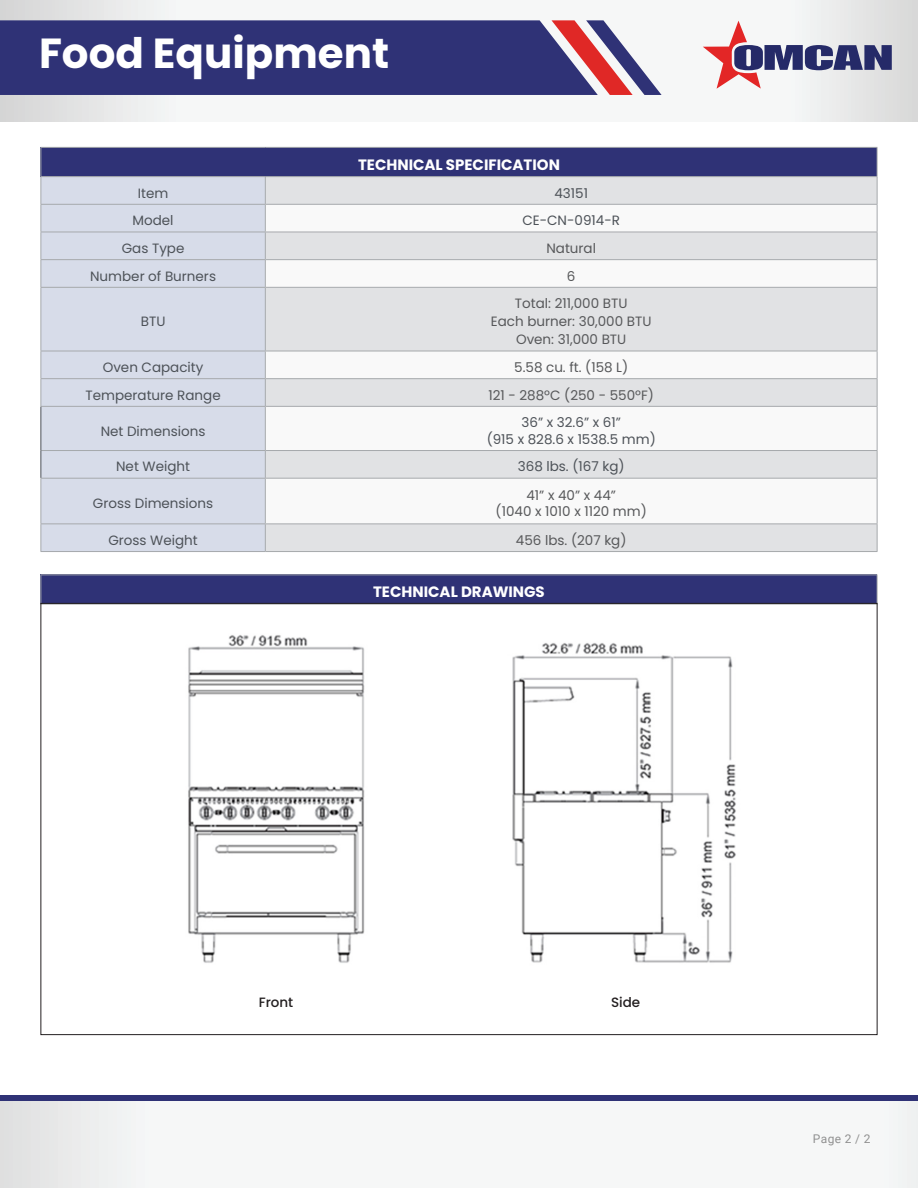
<style>
.page{position:relative;width:918px;height:1188px;background:#fff}
.page>*{position:absolute;margin:0;border:0;box-sizing:border-box;transform-origin:0 0}
.t1{font:700 42px "Poppins";color:#fff}
.t2{font:700 15px "Poppins";color:#fff}
.t3{font:13.5px/16.5px "Poppins";color:#4d5258;text-align:center}
.t4{font:13.5px/18px "Poppins";color:#57585a;text-align:center}
.t5{font:500 13.5px "Poppins";color:#231f20}
.t6{font:12px "Roboto";color:#919191}
</style>
<div class="page">
<div style="left:41px;top:575px;width:836px;height:29px;background:#2f3276"></div>
<svg style="left:877px;top:575px;width:1px;height:28px"></svg>
<hr style="left:40px;top:574px;width:838px;height:1px;background:#a6a9ac">
<svg style="left:40px;top:575px;width:1px;height:28px"></svg>
<div style="left:41px;top:147px;width:836px;height:30px;background:#2f3276"></div>
<div style="left:41px;top:177px;width:224px;height:374px;background:#d7dce9"></div>
<div style="left:266px;top:177px;width:611px;height:374px;background:#e1e2e4"></div>
<svg style="left:266px;top:205px;width:611px;height:318px"></svg>
<hr style="left:40px;top:176px;width:225px;height:1px;background:#a6a9ac">
<hr style="left:265px;top:176px;width:612px;height:1px;background:#a6a9ac">
<hr style="left:40px;top:204px;width:225px;height:1px;background:#a6a9ac">
<hr style="left:265px;top:204px;width:612px;height:1px;background:#a6a9ac">
<hr style="left:40px;top:232px;width:225px;height:1px;background:#a6a9ac">
<hr style="left:265px;top:232px;width:612px;height:1px;background:#a6a9ac">
<hr style="left:40px;top:259px;width:225px;height:1px;background:#a6a9ac">
<hr style="left:265px;top:259px;width:612px;height:1px;background:#a6a9ac">
<svg style="left:265px;top:177px;width:1px;height:110px"></svg>
<hr style="left:40px;top:287px;width:225px;height:1px;background:#a6a9ac">
<hr style="left:265px;top:287px;width:612px;height:1px;background:#a6a9ac">
<hr style="left:265px;top:288px;width:1px;height:63px;background:#a6a9ac">
<hr style="left:40px;top:351px;width:225px;height:1px;background:#a6a9ac">
<hr style="left:265px;top:351px;width:612px;height:1px;background:#a6a9ac">
<hr style="left:40px;top:378px;width:225px;height:1px;background:#a6a9ac">
<hr style="left:265px;top:378px;width:612px;height:1px;background:#a6a9ac">
<svg style="left:265px;top:351px;width:1px;height:55px"></svg>
<hr style="left:40px;top:406px;width:225px;height:1px;background:#a6a9ac">
<hr style="left:265px;top:406px;width:612px;height:1px;background:#a6a9ac">
<hr style="left:265px;top:407px;width:1px;height:43px;background:#a6a9ac">
<hr style="left:41px;top:450px;width:224px;height:1px;background:#a6a9ac">
<hr style="left:265px;top:450px;width:612px;height:1px;background:#a6a9ac">
<svg style="left:265px;top:451px;width:1px;height:27px"></svg>
<hr style="left:40px;top:478px;width:225px;height:1px;background:#a6a9ac">
<hr style="left:265px;top:478px;width:612px;height:1px;background:#a6a9ac">
<hr style="left:265px;top:479px;width:1px;height:44px;background:#a6a9ac">
<hr style="left:40px;top:523px;width:225px;height:1px;background:#a6a9ac">
<hr style="left:265px;top:523px;width:612px;height:1px;background:#a6a9ac">
<svg style="left:265px;top:524px;width:1px;height:27px"></svg>
<hr style="left:40px;top:551px;width:225px;height:1px;background:#a6a9ac">
<hr style="left:265px;top:551px;width:612px;height:1px;background:#a6a9ac">
<hr style="left:40px;top:147px;width:225px;height:1px;background:#a6a9ac">
<hr style="left:265px;top:147px;width:612px;height:1px;background:#a6a9ac">
<svg style="left:40px;top:148px;width:1px;height:139px"></svg>
<svg style="left:877px;top:148px;width:1px;height:139px"></svg>
<hr style="left:40px;top:288px;width:1px;height:63px;background:#a6a9ac">
<hr style="left:877px;top:288px;width:1px;height:63px;background:#a6a9ac">
<svg style="left:40px;top:351px;width:1px;height:55px"></svg>
<svg style="left:877px;top:351px;width:1px;height:55px"></svg>
<hr style="left:877px;top:407px;width:1px;height:43px;background:#a6a9ac">
<svg style="left:877px;top:451px;width:1px;height:27px"></svg>
<hr style="left:40px;top:479px;width:1px;height:44px;background:#a6a9ac">
<hr style="left:877px;top:479px;width:1px;height:44px;background:#a6a9ac">
<svg style="left:40px;top:524px;width:1px;height:27px"></svg>
<svg style="left:877px;top:524px;width:1px;height:27px"></svg>
<hr style="left:40px;top:407px;width:1px;height:44px;background:#4d5258">
<svg style="left:40px;top:451px;width:1px;height:27px"></svg>
<img style="left:188px;top:635px;width:177px;height:328px">
<img style="left:512px;top:643px;width:224px;height:320px">
<svg style="left:0;top:0;width:918px;height:122px"></svg>
<div style="left:0;top:20px;width:552px;height:75px;background:#2f3276"></div>
<svg style="left:552px;top:20px;width:110px;height:75px"></svg>
<svg style="left:703px;top:21px;width:189px;height:68px"></svg>
<div style="left:0;top:1101px;width:918px;height:87px;background:linear-gradient(to right,#eff0f0,#f9fafa)"></div>
<div style="left:0;top:1096px;width:918px;height:5px;background:#2f3276"></div>
<h1 class="t1" style="left:39px;top:29px;width:352px">Food Equipment</h1>
<p class="t2" style="left:358px;top:156px;width:203px">TECHNICAL SPECIFICATION</p>
<p class="t3" style="left:138px;top:185px;width:32px">Item</p>
<p class="t3" style="left:554px;top:185px;width:35px">43151</p>
<p class="t3" style="left:133px;top:212px;width:43px">Model</p>
<p class="t3" style="left:522px;top:212px;width:99px">CE-CN-0914-R</p>
<p class="t3" style="left:122px;top:240px;width:64px">Gas Type</p>
<p class="t4" style="left:546px;top:239px;width:51px">Natural</p>
<p class="t3" style="left:90px;top:268px;width:127px">Number of Burners</p>
<p class="t4" style="left:567px;top:267px;width:10px">6</p>
<p class="t3" style="left:141px;top:313px;width:26px">BTU</p>
<p class="t4" style="left:491px;top:295px;width:162px">Total: 211,000 BTU<br>Each burner: 30,000 BTU<br>Oven: 31,000 BTU</p>
<p class="t3" style="left:103px;top:359px;width:102px">Oven Capacity</p>
<p class="t4" style="left:514px;top:358px;width:115px">5.58 cu. ft. (158 L)</p>
<p class="t3" style="left:85px;top:387px;width:137px">Temperature Range</p>
<p class="t4" style="left:488px;top:386px;width:167px">121 - 288ºC (250 - 550ºF)</p>
<p class="t3" style="left:101px;top:423px;width:106px">Net Dimensions</p>
<p class="t3" style="left:487px;top:414px;width:171px">36” x 32.6” x 61”<br>(915 x 828.6 x 1538.5 mm)</p>
<p class="t3" style="left:116px;top:459px;width:75px">Net Weight</p>
<p class="t3" style="left:518px;top:459px;width:108px">368 lbs. (167 kg)</p>
<p class="t3" style="left:93px;top:495px;width:122px">Gross Dimensions</p>
<p class="t4" style="left:496px;top:487px;width:153px;line-height:16.5px">41” x 40” x 44”<br>(1040 x 1010 x 1120 mm)</p>
<p class="t3" style="left:108px;top:532px;width:91px">Gross Weight</p>
<p class="t4" style="left:516px;top:531px;width:112px">456 lbs. (207 kg)</p>
<p class="t2" style="left:373px;top:583px;width:173px">TECHNICAL DRAWINGS</p>
<p class="t5" style="left:259px;top:995px;width:36px">Front</p>
<p class="t5" style="left:611px;top:995px;width:31px">Side</p>
<p class="t6" style="left:813px;top:1130px;width:59px">Page 2 / 2</p>
</div>
